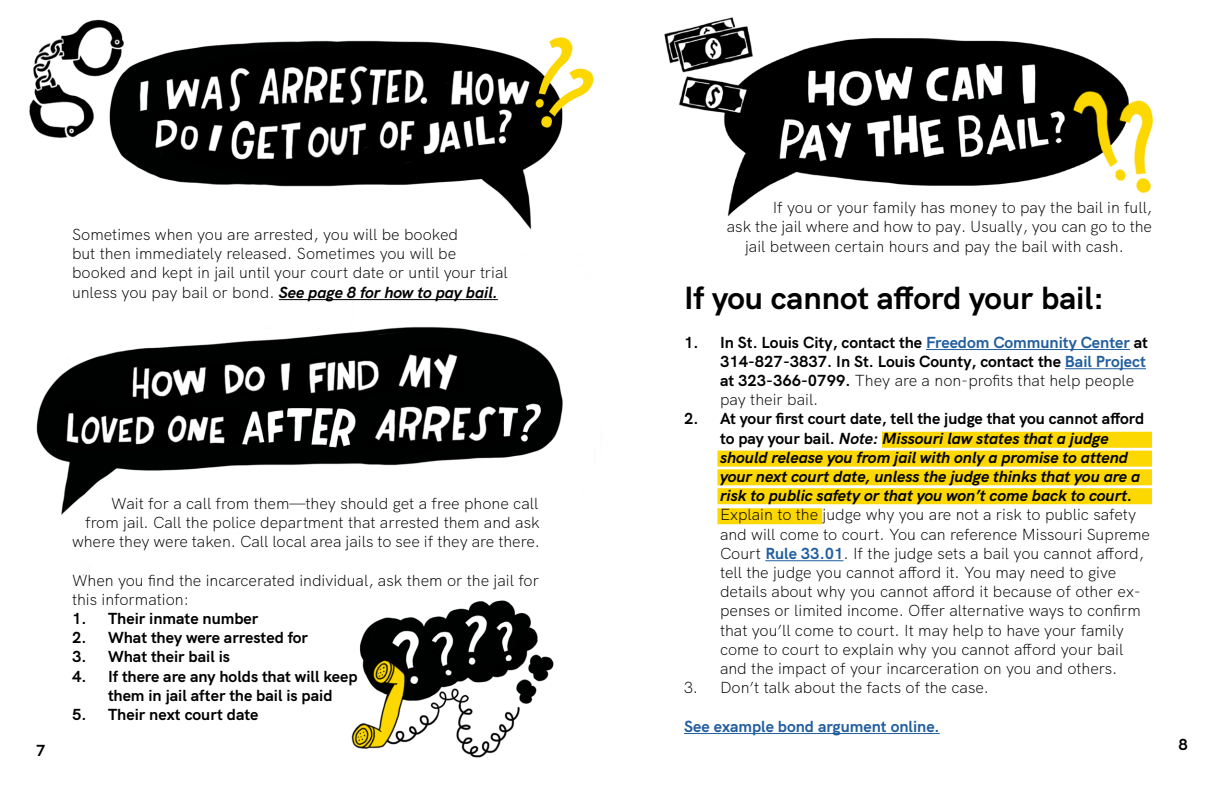
<style>
.page{position:relative;width:1224px;height:792px;background:#fff}
.page>*{position:absolute;margin:0;border:0;box-sizing:border-box;transform-origin:0 0}
.t1{font:700 32px "HK Grotesk";color:#000}
.t2{font:300 16px/19.2px "HK Grotesk";color:#000}
.t3{font:700 16px/19.2px "HK Grotesk";color:#000}
.t4{font:italic 700 16px/19.2px "HK Grotesk";color:#000}
.t5{font:700 16px "HK Grotesk";color:#215e9e}
.s1{font-weight:700;font-style:italic}
.s2{color:#215e9e}
.s3{font-weight:300}
.s4{font-style:normal}
.s5{font-weight:700;color:#215e9e}
</style>
<div class="page">
<img style="left:29px;top:19px;width:565px;height:739px">
<img style="left:664px;top:17px;width:490px;height:199px">
<svg style="left:717px;top:432px;width:435px;height:92px"></svg>
<hr style="left:926px;top:349px;width:204px;height:1px;background:#215e9e">
<hr style="left:1065px;top:368px;width:81px;height:1px;background:#215e9e">
<hr style="left:765px;top:560px;width:78px;height:1px;background:#215e9e">
<hr style="left:684px;top:733px;width:256px;height:1px;background:#215e9e">
<hr style="left:279px;top:299px;width:219px;height:1px;background:#000">
<p class="t2" style="left:72px;top:224px;width:437px">Sometimes when you are arrested, you will be booked<br>but then immediately released. Sometimes you will be booked and kept in jail until your court date or until your trial unless you pay bail or bond. <span class="s1">See page 8 for how to pay bail.</span></p>
<p class="t2" style="left:72px;top:492px;width:470px;text-align:right">Wait for a call from them—they should get a free phone call<br>from jail. Call the police department that arrested them and ask where they were taken. Call local area jails to see if they are there.</p>
<p class="t2" style="left:72px;top:569px;width:469px">When you find the incarcerated individual, ask them or the jail for this information:</p>
<p class="t3" style="left:72px;top:608px;width:188px">1. Their inmate number</p>
<p class="t3" style="left:72px;top:627px;width:238px">2. What they were arrested for</p>
<p class="t3" style="left:72px;top:646px;width:160px">3. What their bail is</p>
<p class="t3" style="left:108px;top:665px;width:251px;text-indent:-36px">4. If there are any holds that will keep them in jail after the bail is paid</p>
<p class="t3" style="left:72px;top:704px;width:188px">5. Their next court date</p>
<p class="t2" style="left:773px;top:197px;width:381px">If you or your family has money to pay the bail in full,</p>
<p class="t2" style="left:727px;top:216px;width:427px">ask the jail where and how to pay. Usually, you can go to the</p>
<p class="t2" style="left:745px;top:235px;width:380px">jail between certain hours and pay the bail with cash.</p>
<h1 class="t1" style="left:684px;top:273px;width:421px">If you cannot afford your bail:</h1>
<p class="t3" style="left:720px;top:331px;width:430px;text-indent:-36px">1. In St. Louis City, contact the <span class="s2">Freedom Community Center</span> at 314-827-3837. In St. Louis County, contact the <span class="s2">Bail Project </span>at 323-366-0799. <span class="s3">They are a non-profits that help people pay their bail.</span></p>
<p class="t4" style="left:720px;top:408px;width:426px;text-indent:-36px"><span class="s4">2. At your first court date, tell the judge that you cannot afford to pay your bail.</span> Note: Missouri law states that a judge should release you from jail with only a promise to attend your next court date, unless the judge thinks that you are a risk to public safety or that you won’t come back to court.</p>
<p class="t2" style="left:720px;top:504px;width:431px">Explain to the judge why you are not a risk to public safety and will come to court. You can reference Missouri Supreme Court <span class="s5">Rule 33.01</span>. If the judge sets a bail you cannot afford, tell the judge you cannot afford it. You may need to give details about why you cannot afford it because of other ex&shy;penses or limited income. Offer alternative ways to confirm that you’ll come to court. It may help to have your family come to court to explain why you cannot afford your bail and the impact of your incarceration on you and others.</p>
<p class="t2" style="left:684px;top:677px;width:307px">3. Don’t talk about the facts of the case.</p>
<p class="t5" style="left:684px;top:714px;width:257px">See example bond argument online.</p>
<p class="t3" style="left:36px;top:739px;width:11px">7</p>
<p class="t3" style="left:1179px;top:734px;width:11px">8</p>
</div>
